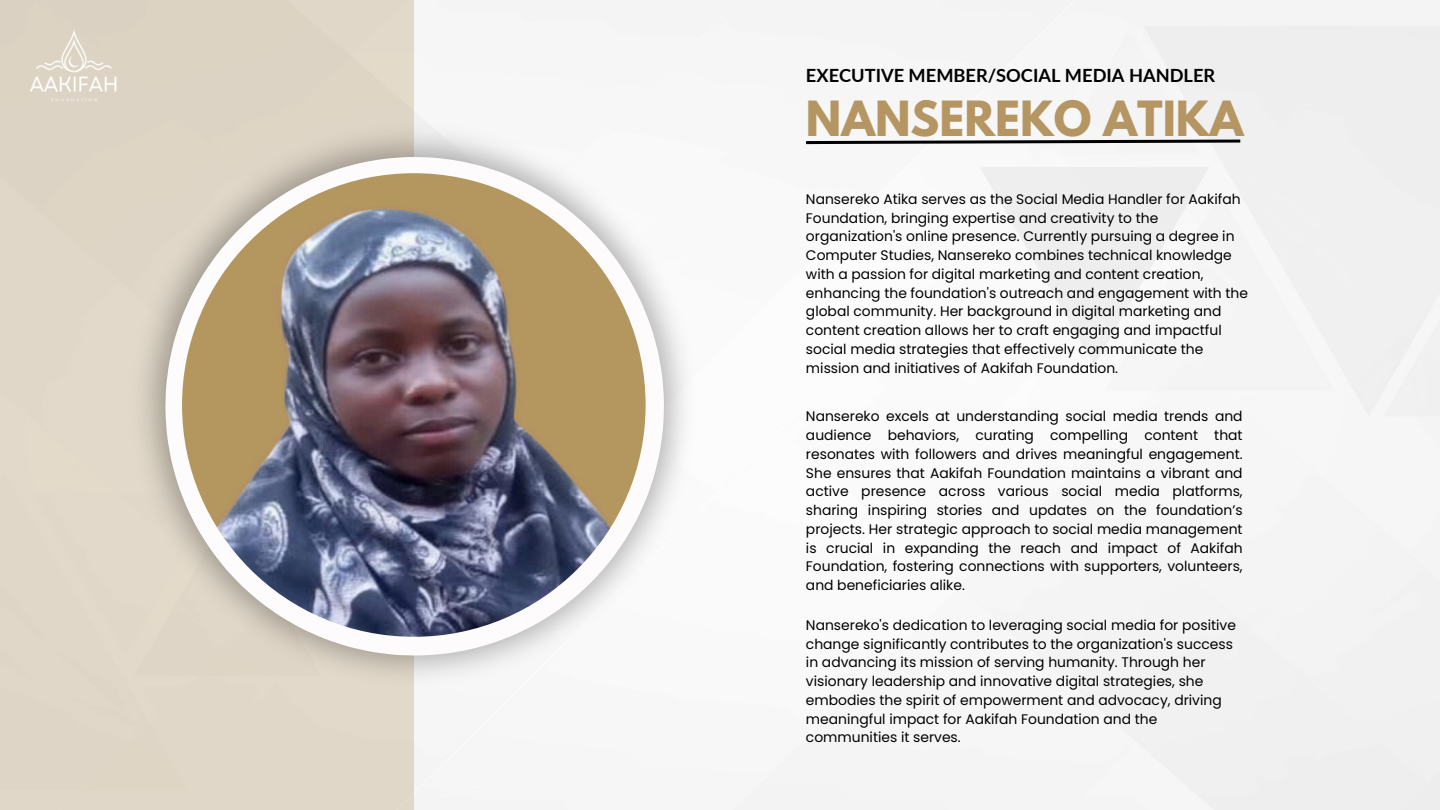
<style>
.page{position:relative;width:1440px;height:810px;background:#fff}
.page>*{position:absolute;margin:0;border:0;box-sizing:border-box;transform-origin:0 0}
.t1{font:700 43px "League Spartan";color:#b59663}
.t2{font:700 18.2px "Lato";color:#000}
.t3{font:13.9px/18.8px "Poppins";color:#000}
</style>
<div class="page">
<div style="left:0;top:0;width:414px;height:810px;background:#e0d7c8"></div>
<svg style="left:165px;top:157px;width:499px;height:499px"></svg>
<svg style="left:190px;top:181px;width:454px;height:454px;fill:#f6f6f6"></svg>
<img style="left:182px;top:173px;width:464px;height:464px;border-radius:50%">
<img style="left:30px;top:30px;width:87px;height:71px">
<svg style="left:806px;top:140px;width:434px;height:4px;background:#414141"></svg>
<p class="t2" style="left:806px;top:64px;width:411px">EXECUTIVE MEMBER/SOCIAL MEDIA HANDLER</p>
<p class="t1" style="left:806px;top:98px;width:439px">NANSEREKO ATIKA</p>
<p class="t3" style="left:806px;top:190px;width:444px">Nansereko Atika serves as the Social Media Handler for Aakifah Foundation, bringing expertise and creativity to the organization's online presence. Currently pursuing a degree in Computer Studies, Nansereko combines technical knowledge with a passion for digital marketing and content creation, enhancing the foundation's outreach and engagement with the global community. Her background in digital marketing and content creation allows her to craft engaging and impactful social media strategies that effectively communicate the mission and initiatives of Aakifah Foundation.</p>
<p class="t3" style="left:806px;top:407px;width:438px;text-align:justify">Nansereko excels at understanding social media trends and audience behaviors, curating compelling content that resonates with followers and drives meaningful engagement.<br>She ensures that Aakifah Foundation maintains a vibrant and active presence across various social media platforms, sharing inspiring stories and updates on the foundation’s projects. Her strategic approach to social media management is crucial in expanding the reach and impact of Aakifah Foundation, fostering connections with supporters, volunteers, and beneficiaries alike.</p>
<h2 class="t3" style="left:806px;top:616px;width:431px">Nansereko's dedication to leveraging social media for positive change significantly contributes to the organization's success in advancing its mission of serving humanity. Through her visionary leadership and innovative digital strategies, she embodies the spirit of empowerment and advocacy, driving meaningful impact for Aakifah Foundation and the communities it serves.</h2>
</div>
